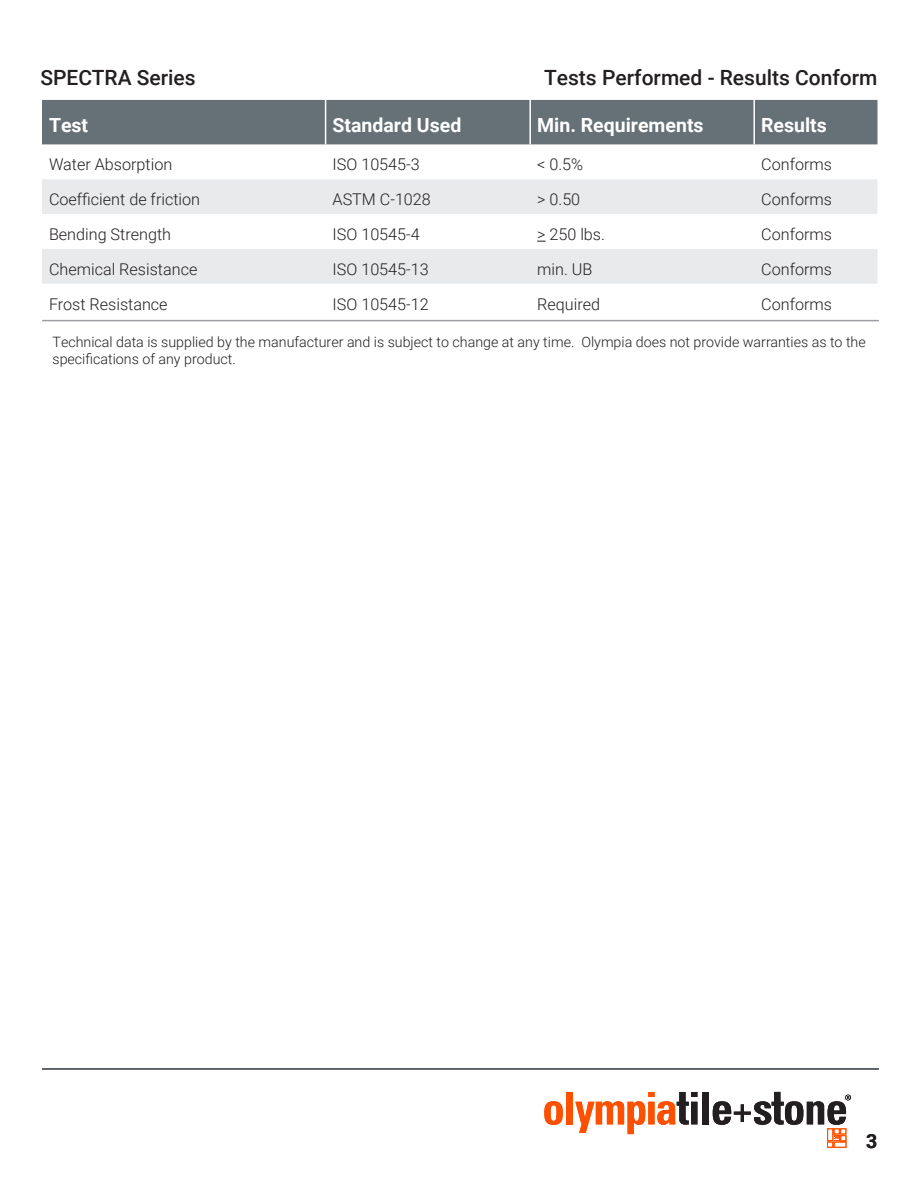
<style>
.page{position:relative;width:918px;height:1188px;background:#fff}
.page>*{position:absolute;margin:0;border:0;box-sizing:border-box;transform-origin:0 0}
.t1{font:500 21px "Roboto";color:#231f20}
.t2{font:700 19.5px "Roboto";color:#fff}
.t3{font:700 19.5px "Roboto";color:#231f20}
.t4{font:300 16.2px "Roboto";color:#231f20}
.t5{font:300 14.25px/17.1px "Roboto";color:#231f20}
</style>
<div class="page">
<svg style="left:544px;top:1101px;width:19px;height:24px"></svg>
<div style="left:567px;top:1092px;width:6px;height:32px;background:#ff5000"></div>
<svg style="left:575px;top:1092px;width:122px;height:42px"></svg>
<div style="left:702px;top:1092px;width:7px;height:32px;background:#231f20"></div>
<svg style="left:713px;top:1092px;width:138px;height:56px"></svg>
<div style="left:42px;top:100px;width:836px;height:44px;background:#657177"></div>
<svg style="left:42px;top:179px;width:836px;height:105px;fill:#e9eaeb"></svg>
<hr style="left:325px;top:100px;width:1px;height:44px;background:#fff">
<hr style="left:529px;top:100px;width:2px;height:44px;background:#fff">
<hr style="left:753px;top:100px;width:2px;height:44px;background:#fff">
<hr style="left:42px;top:320px;width:837px;height:1px;background:#9d9fa2">
<hr style="left:42px;top:1068px;width:837px;height:2px;background:#2e373d">
<p class="t1" style="left:40px;top:63px;width:157px">SPECTRA Series</p>
<p class="t1" style="left:544px;top:63px;width:335px">Tests Performed - Results Conform</p>
<p class="t2" style="left:49px;top:112px;width:41px">Test</p>
<p class="t2" style="left:333px;top:112px;width:130px">Standard Used</p>
<p class="t2" style="left:537px;top:112px;width:168px">Min. Requirements</p>
<p class="t2" style="left:761px;top:112px;width:67px">Results</p>
<p class="t4" style="left:49px;top:153px;width:125px">Water Absorption</p>
<p class="t4" style="left:333px;top:153px;width:89px">ISO 10545-3</p>
<p class="t4" style="left:537px;top:153px;width:47px">&lt; 0.5%</p>
<p class="t4" style="left:761px;top:153px;width:72px">Conforms</p>
<p class="t4" style="left:49px;top:188px;width:153px">Coefficient de friction</p>
<p class="t4" style="left:333px;top:188px;width:100px">ASTM C-1028</p>
<p class="t4" style="left:537px;top:188px;width:45px">&gt; 0.50</p>
<p class="t4" style="left:761px;top:188px;width:72px">Conforms</p>
<p class="t4" style="left:49px;top:223px;width:124px">Bending Strength</p>
<p class="t4" style="left:333px;top:223px;width:89px">ISO 10545-4</p>
<p class="t4" style="left:537px;top:223px;width:69px">&gt; 250 lbs.</p>
<p class="t4" style="left:761px;top:223px;width:72px">Conforms</p>
<p class="t4" style="left:49px;top:258px;width:150px">Chemical Resistance</p>
<p class="t4" style="left:333px;top:258px;width:98px">ISO 10545-13</p>
<p class="t4" style="left:537px;top:258px;width:57px">min. UB</p>
<p class="t4" style="left:761px;top:258px;width:72px">Conforms</p>
<p class="t4" style="left:49px;top:293px;width:120px">Frost Resistance</p>
<p class="t4" style="left:333px;top:293px;width:98px">ISO 10545-12</p>
<p class="t4" style="left:537px;top:293px;width:64px">Required</p>
<p class="t4" style="left:761px;top:293px;width:72px">Conforms</p>
<p class="t5" style="left:52px;top:333px;width:815px">Technical data is supplied by the manufacturer and is subject to change at any time. Olympia does not provide warranties as to the specifications of any product.</p>
<p class="t3" style="left:866px;top:1127px;width:13px">3</p>
</div>
